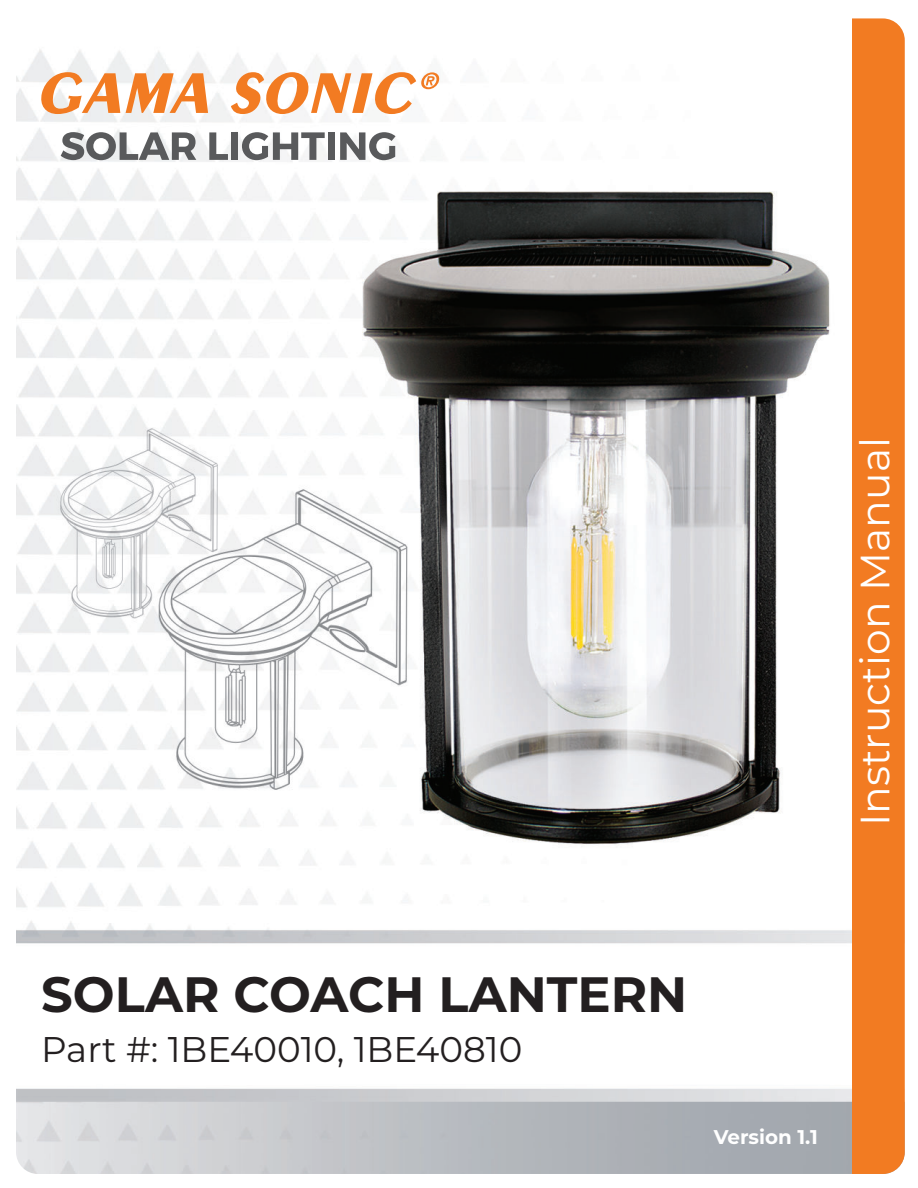
<style>
.page{position:relative;width:918px;height:1188px;background:#fff}
.page>*{position:absolute;margin:0;border:0;box-sizing:border-box;transform-origin:0 0}
.t1{font:700 49.65px "Montserrat";color:#231f20}
.t2{font:40.95px "Montserrat";color:#fff}
.t3{font:35.7px "Montserrat";color:#231f20}
.t4{font:700 19.8px "Montserrat";color:#fff}
</style>
<div class="page">
<img style="left:16px;top:49px;width:836px;height:1125px">
<div style="left:852px;top:18px;width:53px;height:1156px;background:#f27b22"></div>
<svg style="left:61px;top:132px;width:135px;height:28px"></svg>
<svg style="left:209px;top:132px;width:19px;height:28px"></svg>
<div style="left:231px;top:132px;width:7px;height:28px;background:#595a5c"></div>
<svg style="left:242px;top:132px;width:83px;height:28px"></svg>
<div style="left:328px;top:132px;width:7px;height:28px;background:#595a5c"></div>
<svg style="left:340px;top:132px;width:56px;height:28px"></svg>
<svg style="left:39px;top:72px;width:401px;height:42px"></svg>
<p class="t2" style="left:855px;top:826px;width:391px;rotate:-90deg">Instruction Manual</p>
<h1 class="t1" style="left:41px;top:970px;width:648px">SOLAR COACH LANTERN</h1>
<p class="t3" style="left:41px;top:1032px;width:483px">Part #: 1BE40010, 1BE40810</p>
<p class="t4" style="left:714px;top:1128px;width:106px">Version 1.1</p>
</div>
